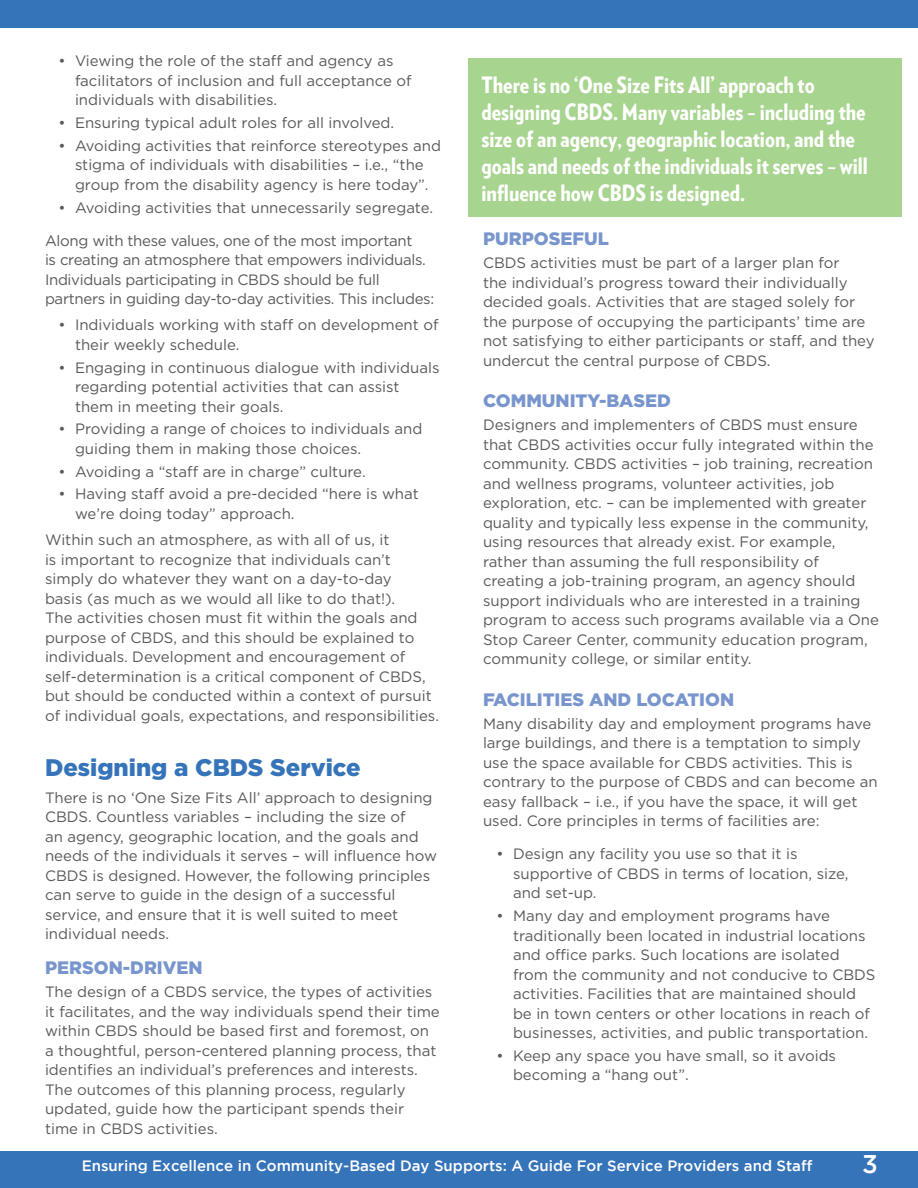
<style>
.page{position:relative;width:918px;height:1188px;background:#fff}
.page>*{position:absolute;margin:0;border:0;box-sizing:border-box;transform-origin:0 0}
.t1{font:500 25.5px "Gotham";color:#fff}
.t2{font:900 24px "Gotham HTF";color:#3674ba}
.t3{font:900 22.5px/27px "Verlag Condensed";color:#fff}
.t4{font:900 18px "Gotham HTF";color:#7896cd}
.t5{font:15px/19.5px "Gotham HTF";color:#58595b}
.t6{font:15px/19.5px "Gotham HTF";letter-spacing:-.02em;color:#58595b}
.t7{font:500 15px "Gotham";color:#fff}
</style>
<div class="page">
<div style="left:0;top:0;width:918px;height:28px;background:#3674ba"></div>
<div style="left:0;top:1151px;width:918px;height:37px;background:#3674ba"></div>
<div style="left:468px;top:58px;width:434px;height:159px;background:#a7d48e"></div>
<p class="t5" style="left:75px;top:51px;width:338px;text-indent:-16px">• Viewing the role of the staff and agency as facilitators of inclusion and full acceptance of individuals with disabilities.</p>
<p class="t5" style="left:58px;top:113px;width:337px">• Ensuring typical adult roles for all involved.</p>
<p class="t5" style="left:58px;top:136px;width:384px;text-align:center">• Avoiding activities that reinforce stereotypes and stigma of individuals with disabilities – i.e., “the group from the disability agency is here today”.</p>
<p class="t5" style="left:58px;top:197px;width:376px">• Avoiding activities that unnecessarily segregate.</p>
<p class="t6" style="left:45px;top:230px;width:391px">Along with these values, one of the most important<br>is creating an atmosphere that empowers individuals.<br>Individuals participating in CBDS should be full partners in guiding day-to-day activities. This includes:</p>
<p class="t5" style="left:75px;top:315px;width:365px;text-indent:-16px">• Individuals working with staff on development of their weekly schedule.</p>
<p class="t5" style="left:75px;top:357px;width:366px;text-indent:-16px">• Engaging in continuous dialogue with individuals regarding potential activities that can assist them in meeting their goals.</p>
<p class="t5" style="left:75px;top:419px;width:349px;text-indent:-16px">• Providing a range of choices to individuals and guiding them in making those choices.</p>
<p class="t5" style="left:58px;top:461px;width:309px">• Avoiding a “staff are in charge” culture.</p>
<p class="t5" style="left:75px;top:484px;width:345px;text-indent:-16px">• Having staff avoid a pre-decided “here is what we’re doing today” approach.</p>
<p class="t5" style="left:45px;top:530px;width:396px">Within such an atmosphere, as with all of us, it<br>is important to recognize that individuals can’t simply do whatever they want on a day-to-day<br>basis (as much as we would all like to do that!).<br>The activities chosen must fit within the goals and purpose of CBDS, and this should be explained to individuals. Development and encouragement of self-determination is a critical component of CBDS, but should be conducted within a context of pursuit of individual goals, expectations, and responsibilities.</p>
<h2 class="t2" style="left:45px;top:754px;width:317px">Designing a CBDS Service</h2>
<p class="t5" style="left:45px;top:787px;width:393px">There is no ‘One Size Fits All’ approach to designing CBDS. Countless variables – including the size of<br>an agency, geographic location, and the goals and needs of the individuals it serves – will influence how CBDS is designed. However, the following principles can serve to guide in the design of a successful service, and ensure that it is well suited to meet individual needs.</p>
<p class="t4" style="left:45px;top:958px;width:159px">PERSON-DRIVEN</p>
<p class="t5" style="left:45px;top:982px;width:396px">The design of a CBDS service, the types of activities it facilitates, and the way individuals spend their time within CBDS should be based first and foremost, on a thoughtful, person-centered planning process, that identifies an individual’s preferences and interests.<br>The outcomes of this planning process, regularly updated, guide how the participant spends their time in CBDS activities.</p>
<h3 class="t3" style="left:482px;top:70px;width:388px">There is no ‘One Size Fits All’ approach to designing CBDS. Many variables – including the size of an agency, geographic location, and the goals and needs of the individuals it serves – will influence how CBDS is designed.</h3>
<p class="t4" style="left:483px;top:229px;width:127px">PURPOSEFUL</p>
<p class="t5" style="left:483px;top:253px;width:393px">CBDS activities must be part of a larger plan for<br>the individual’s progress toward their individually decided goals. Activities that are staged solely for the purpose of occupying the participants’ time are not satisfying to either participants or staff, and they undercut the central purpose of CBDS.</p>
<p class="t4" style="left:483px;top:391px;width:189px">COMMUNITY-BASED</p>
<p class="t5" style="left:483px;top:415px;width:398px">Designers and implementers of CBDS must ensure that CBDS activities occur fully integrated within the community. CBDS activities – job training, recreation and wellness programs, volunteer activities, job exploration, etc. – can be implemented with greater quality and typically less expense in the community, using resources that already exist. For example, rather than assuming the full responsibility of creating a job-training program, an agency should support individuals who are interested in a training program to access such programs available via a One Stop Career Center, community education program, community college, or similar entity.</p>
<p class="t4" style="left:483px;top:689px;width:253px">FACILITIES AND LOCATION</p>
<p class="t5" style="left:483px;top:714px;width:396px">Many disability day and employment programs have large buildings, and there is a temptation to simply use the space available for CBDS activities. This is contrary to the purpose of CBDS and can become an easy fallback – i.e., if you have the space, it will get used. Core principles in terms of facilities are:</p>
<p class="t5" style="left:513px;top:844px;width:337px;text-indent:-16px">• Design any facility you use so that it is supportive of CBDS in terms of location, size, and set-up.</p>
<p class="t5" style="left:513px;top:906px;width:364px;text-indent:-16px">• Many day and employment programs have traditionally been located in industrial locations and office parks. Such locations are isolated from the community and not conducive to CBDS activities. Facilities that are maintained should be in town centers or other locations in reach of businesses, activities, and public transportation.</p>
<p class="t5" style="left:513px;top:1045px;width:325px;text-indent:-16px">• Keep any space you have small, so it avoids becoming a “hang out”.</p>
<p class="t7" style="left:82px;top:1158px;width:732px">Ensuring Excellence in Community-Based Day Supports: A Guide For Service Providers and Staff</p>
<h1 class="t1" style="left:862px;top:1150px;width:17px">3</h1>
</div>
